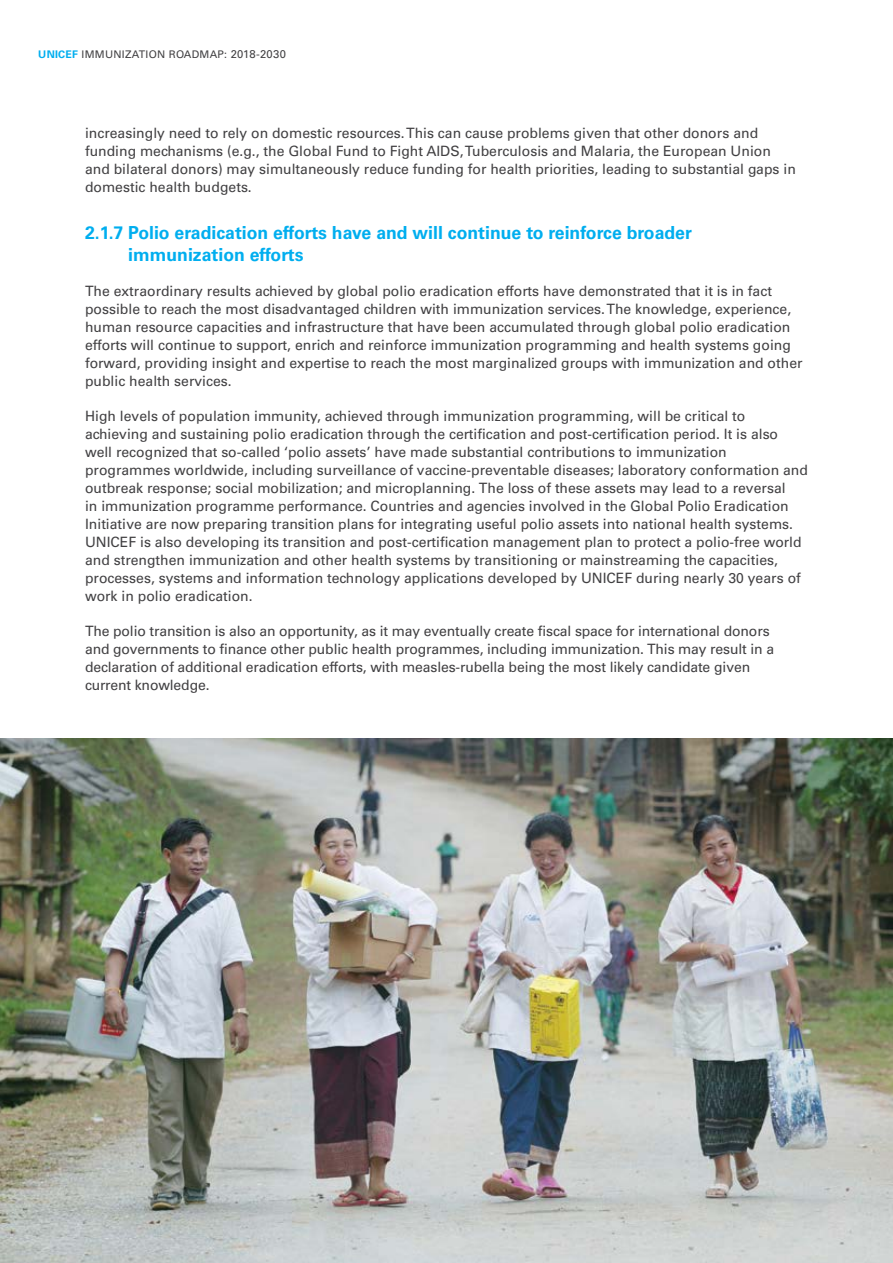
<style>
.page{position:relative;width:893px;height:1263px;background:#fff}
.page>*{position:absolute;margin:0;border:0;box-sizing:border-box;transform-origin:0 0}
.t1{font:700 18px/21.6px "Univers LT Std";color:#00aeef}
.t2{font:14.25px/18px "Univers LT Std";color:#414042}
.t3{font:10.5px "Univers LT Std";letter-spacing:.025em;color:#414042}
.s1{font-weight:700;color:#00aeef}
.s2{font-size:11.25px}
</style>
<div class="page">
<img style="left:0;top:739px;width:893px;height:524px">
<p class="t3" style="left:38px;top:48px;width:249px"><span class="s1">UNICEF</span> IMMUNIZATION ROADMAP: <span class="s2">2018-2030</span></p>
<p class="t2" style="left:85px;top:124px;width:712px">increasingly need to rely on domestic resources. This can cause problems given that other donors and funding mechanisms (e.g., the Global Fund to Fight AIDS, Tuberculosis and Malaria, the European Union and bilateral donors) may simultaneously reduce funding for health priorities, leading to substantial gaps in domestic health budgets.</p>
<p class="t1" style="left:128px;top:222px;width:565px;text-indent:-43px">2.1.7 Polio eradication efforts have and will continue to reinforce broader immunization efforts</p>
<p class="t2" style="left:85px;top:282px;width:719px">The extraordinary results achieved by global polio eradication efforts have demonstrated that it is in fact possible to reach the most disadvantaged children with immunization services. The knowledge, experience, human resource capacities and infrastructure that have been accumulated through global polio eradication efforts will continue to support, enrich and reinforce immunization programming and health systems going forward, providing insight and expertise to reach the most marginalized groups with immunization and other public health services.</p>
<p class="t2" style="left:85px;top:407px;width:724px">High levels of population immunity, achieved through immunization programming, will be critical to achieving and sustaining polio eradication through the certification and post-certification period. It is also well recognized that so-called ‘polio assets’ have made substantial contributions to immunization programmes worldwide, including surveillance of vaccine-preventable diseases; laboratory conformation and outbreak response; social mobilization; and microplanning. The loss of these assets may lead to a reversal<br>in immunization programme performance. Countries and agencies involved in the Global Polio Eradication Initiative are now preparing transition plans for integrating useful polio assets into national health systems.<br>UNICEF is also developing its transition and post-certification management plan to protect a polio-free world and strengthen immunization and other health systems by transitioning or mainstreaming the capacities, processes, systems and information technology applications developed by UNICEF during nearly 30 years of work in polio eradication.</p>
<p class="t2" style="left:85px;top:622px;width:690px">The polio transition is also an opportunity, as it may eventually create fiscal space for international donors and governments to finance other public health programmes, including immunization. This may result in a declaration of additional eradication efforts, with measles-rubella being the most likely candidate given current knowledge.</p>
</div>
